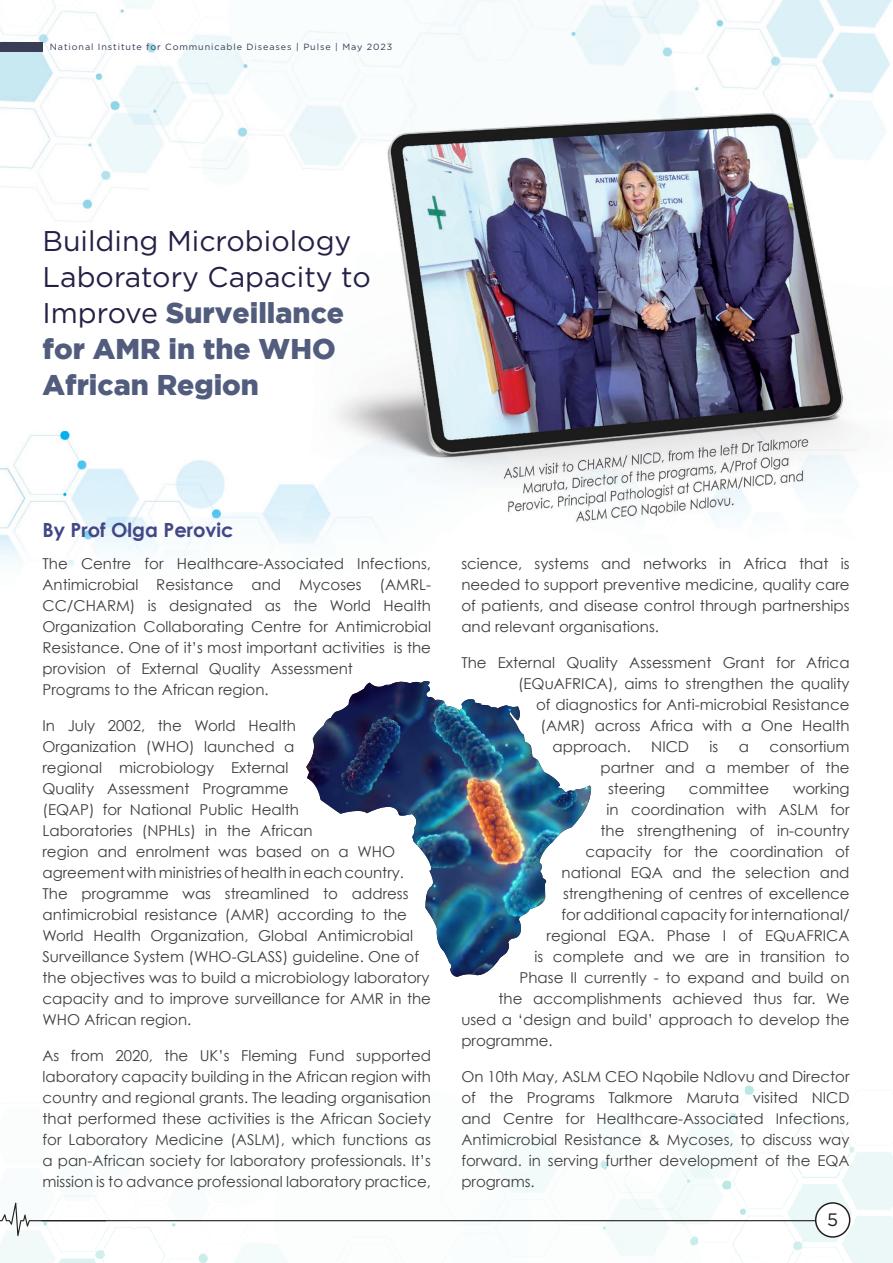
<style>
.page{position:relative;width:893px;height:1263px;background:#fff}
.page>*{position:absolute;margin:0;border:0;box-sizing:border-box;transform-origin:0 0}
.t1{font:28.5px/36px "Gotham";color:#242046}
.t2{font:700 19.5px "Century Gothic";color:#424785}
.t3{font:18px "Gotham";color:#231f20}
.t4{font:15px/21px "Century Gothic";color:#3e3e3f;text-align:justify}
.t5{font:9px "Gotham";letter-spacing:.1em;color:#333851}
.s1{font-weight:900;color:#525c7d}
</style>
<div class="page">
<img style="left:548px;top:1160px;width:57px;height:88px">
<img style="left:626px;top:1185px;width:10px;height:71px">
<img style="left:636px;top:1199px;width:15px;height:57px">
<img style="left:672px;top:1154px;width:6px;height:70px">
<img style="left:470px;top:1221px;width:10px;height:4px">
<img style="left:678px;top:1141px;width:5px;height:83px">
<img style="left:391px;top:1221px;width:16px;height:42px">
<img style="left:459px;top:1221px;width:11px;height:14px">
<img style="left:683px;top:1135px;width:5px;height:95px">
<img style="left:334px;top:1221px;width:11px;height:41px">
<img style="left:798px;top:1168px;width:5px;height:89px">
<img style="left:688px;top:1126px;width:5px;height:120px">
<img style="left:448px;top:1169px;width:11px;height:85px">
<img style="left:693px;top:1236px;width:5px;height:10px">
<img style="left:850px;top:1146px;width:5px;height:117px">
<img style="left:839px;top:1164px;width:5px;height:98px">
<img style="left:844px;top:1137px;width:6px;height:121px">
<svg style="left:199px;top:1253px;width:9px;height:10px"></svg>
<img style="left:730px;top:1221px;width:5px;height:26px">
<img style="left:792px;top:1160px;width:6px;height:103px">
<img style="left:813px;top:1247px;width:16px;height:1px">
<img style="left:157px;top:1241px;width:5px;height:10px">
<svg style="left:734px;top:1247px;width:10px;height:16px"></svg>
<img style="left:110px;top:1221px;width:5px;height:17px">
<img style="left:735px;top:1105px;width:5px;height:135px">
<img style="left:803px;top:1175px;width:36px;height:67px">
<img style="left:787px;top:1185px;width:6px;height:52px">
<svg style="left:141px;top:1227px;width:16px;height:15px"></svg>
<img style="left:172px;top:1221px;width:6px;height:6px">
<img style="left:740px;top:1194px;width:5px;height:38px">
<img style="left:782px;top:1200px;width:5px;height:26px">
<img style="left:745px;top:1203px;width:6px;height:19px">
<img style="left:750px;top:1206px;width:32px;height:14px">
<img style="left:719px;top:1122px;width:5px;height:81px">
<img style="left:730px;top:1113px;width:5px;height:82px">
<img style="left:724px;top:1115px;width:6px;height:75px">
<img style="left:787px;top:1128px;width:6px;height:47px">
<img style="left:605px;top:1165px;width:4px;height:5px">
<img style="left:631px;top:1136px;width:5px;height:32px">
<img style="left:740px;top:1131px;width:6px;height:38px">
<img style="left:605px;top:1153px;width:5px;height:12px">
<img style="left:616px;top:1136px;width:10px;height:10px">
<img style="left:636px;top:1136px;width:5px;height:24px">
<img style="left:782px;top:1137px;width:5px;height:26px">
<img style="left:610px;top:1144px;width:6px;height:11px">
<img style="left:745px;top:1139px;width:5px;height:21px">
<svg style="left:547px;top:1143px;width:10px;height:17px"></svg>
<img style="left:792px;top:1110px;width:5px;height:34px">
<svg style="left:646px;top:1152px;width:27px;height:3px"></svg>
<img style="left:839px;top:1126px;width:6px;height:13px">
<img style="left:797px;top:1121px;width:6px;height:12px">
<img style="left:745px;top:1085px;width:11px;height:12px">
<img style="left:0;top:0;width:892px;height:566px">
<hr style="left:41px;top:1220px;width:801px;height:1px;background:#231f20">
<div style="left:816px;top:1203px;width:34px;height:34px;background:#fff;border-radius:50%"></div>
<div style="left:815px;top:1202px;width:35px;height:36px;border:2px solid #231f20;border-radius:50%"></div>
<svg style="left:0;top:1202px;width:110px;height:61px"></svg>
<div style="left:0;top:43px;width:43px;height:9px;background:#393e56"></div>
<img style="left:450px;top:699px;width:141px;height:278px">
<img style="left:306px;top:681px;width:145px;height:283px">
<p class="t5" style="left:50px;top:41px;width:344px">National Institute for Communicable Diseases | Pulse | May 2023</p>
<p class="t1" style="left:43px;top:222px;width:330px">Building Microbiology<br>Laboratory Capacity to<br>Improve <span class="s1">Surveillance for AMR in the WHO<br>African Region</span></p>
<p class="t2" style="left:43px;top:515px;width:193px">By Prof Olga Perovic</p>
<p class="t4" style="left:43px;top:553px;width:390px;text-align:left">The Centre for Healthcare-Associated Infections, Antimicrobial Resistance and Mycoses (AMRL-CC/CHARM) is designated as the World Health Organization Collaborating Centre for Antimicrobial Resistance. One of it’s most important activities is the provision of External Quality Assessment<br>Programs to the African region.</p>
<p class="t4" style="left:43px;top:715px;width:390px;text-align:left">In July 2002, the World Health<br>Organization (WHO) launched a<br>regional microbiology External<br>Quality Assessment Programme<br>(EQAP) for National Public Health<br>Laboratories (NPHLs) in the African<br>region and enrolment was based on a WHO agreement with ministries of health in each country.<br>The programme was streamlined to address antimicrobial resistance (AMR) according to the World Health Organization, Global Antimicrobial Surveillance System (WHO-GLASS) guideline. One of the objectives was to build a microbiology laboratory capacity and to improve surveillance for AMR in the WHO African region.</p>
<p class="t4" style="left:43px;top:1045px;width:390px">As from 2020, the UK’s Fleming Fund supported laboratory capacity building in the African region with country and regional grants. The leading organisation that performed these activities is the African Society for Laboratory Medicine (ASLM), which functions as a pan-African society for laboratory professionals. It’s mission is to advance professional laboratory practice,</p>
<p class="t4" style="left:461px;top:553px;width:390px">science, systems and networks in Africa that is needed to support preventive medicine, quality care of patients, and disease control through partnerships and relevant organisations.</p>
<p class="t4" style="left:461px;top:652px;width:390px">The External Quality Assessment Grant for Africa</p>
<p class="t4" style="left:518px;top:673px;width:333px">(EQuAFRICA), aims to strengthen the quality</p>
<p class="t4" style="left:536px;top:694px;width:315px">of diagnostics for Anti-microbial Resistance</p>
<p class="t4" style="left:541px;top:715px;width:310px">(AMR) across Africa with a One Health</p>
<p class="t4" style="left:553px;top:736px;width:80px">approach.</p>
<p class="t4" style="left:651px;top:736px;width:39px">NICD</p>
<p class="t4" style="left:709px;top:736px;width:10px">is</p>
<p class="t4" style="left:739px;top:736px;width:12px">a</p>
<p class="t4" style="left:769px;top:736px;width:82px">consortium</p>
<p class="t4" style="left:601px;top:757px;width:251px">partner and a member of the</p>
<p class="t4" style="left:608px;top:778px;width:59px">steering</p>
<p class="t4" style="left:689px;top:778px;width:82px">committee</p>
<p class="t4" style="left:793px;top:778px;width:58px">working</p>
<p class="t4" style="left:607px;top:799px;width:245px">in coordination with ASLM for</p>
<p class="t4" style="left:601px;top:820px;width:251px">the strengthening of in-country</p>
<p class="t4" style="left:586px;top:841px;width:266px">capacity for the coordination of</p>
<p class="t4" style="left:562px;top:862px;width:290px">national EQA and the selection and</p>
<p class="t4" style="left:563px;top:883px;width:288px">strengthening of centres of excellence</p>
<p class="t4" style="left:562px;top:904px;width:290px">for additional capacity for international/</p>
<p class="t4" style="left:547px;top:925px;width:305px">regional EQA. Phase I of EQuAFRICA</p>
<p class="t4" style="left:535px;top:946px;width:317px">is complete and we are in transition to</p>
<p class="t4" style="left:520px;top:967px;width:332px">Phase II currently - to expand and build on</p>
<p class="t4" style="left:499px;top:988px;width:353px">the accomplishments achieved thus far. We</p>
<p class="t4" style="left:461px;top:1009px;width:390px">used a ‘design and build’ approach to develop the</p>
<p class="t4" style="left:461px;top:1030px;width:93px">programme.</p>
<p class="t4" style="left:461px;top:1066px;width:390px">On 10th May, ASLM CEO Nqobile Ndlovu and Director of the Programs Talkmore Maruta visited NICD and Centre for Healthcare-Associated Infections, Antimicrobial Resistance &amp; Mycoses, to discuss way forward. in serving further development of the EQA programs.</p>
<p class="t3" style="left:827px;top:1208px;width:13px">5</p>
</div>
